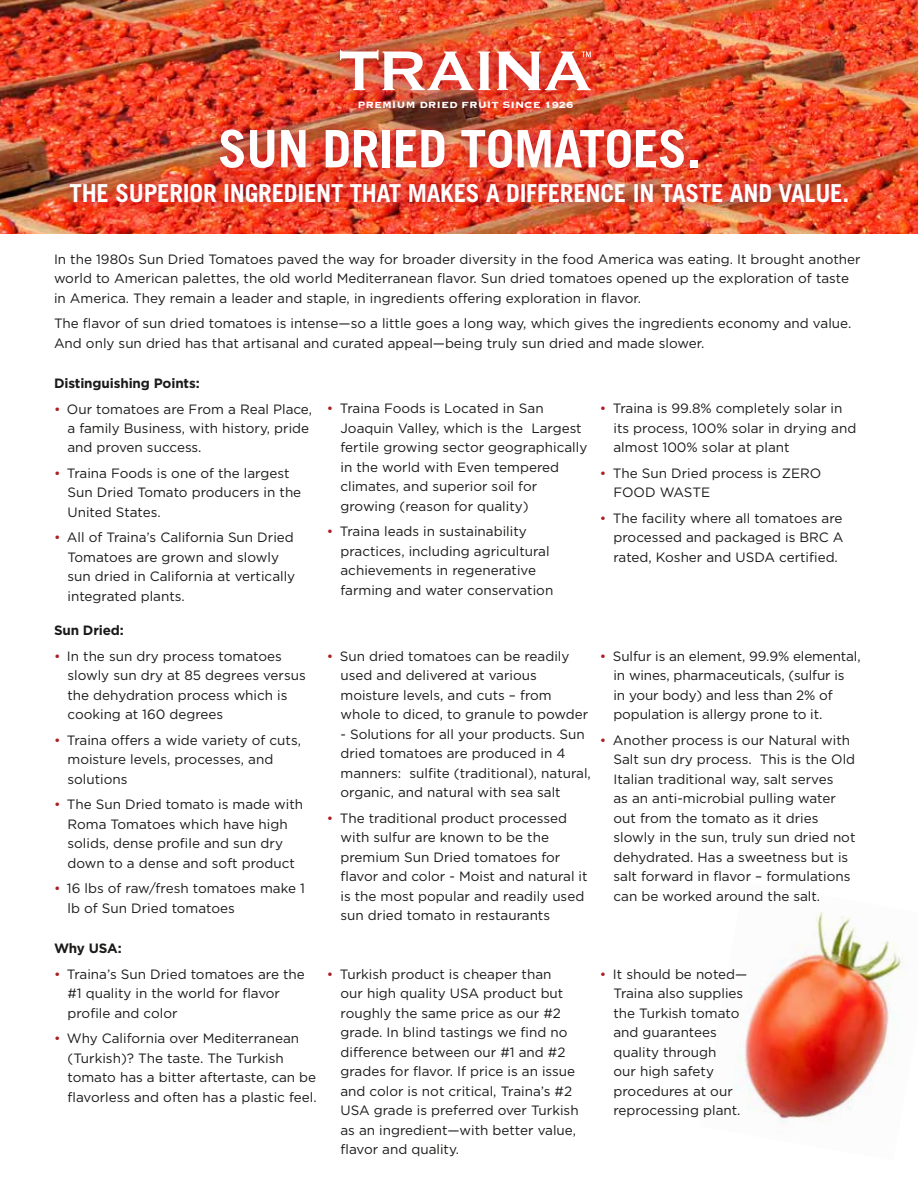
<style>
.page{position:relative;width:918px;height:1188px;background:#fff}
.page>*{position:absolute;margin:0;border:0;box-sizing:border-box;transform-origin:0 0}
.t1{font:700 51.75px "Trade Gothic";letter-spacing:-.01em;color:#fff}
.t2{font:700 24.75px "Trade Gothic";letter-spacing:-.01em;color:#fff}
.t3{font:13.5px/19.5px "Gotham";color:#1b1a19}
.t4{font:700 13.5px "Gotham";letter-spacing:-.01em;color:#1b1a19}
.t5{font:700 11.85px "Copperplate";color:#fff}
.s1{color:#ad1d22}
</style>
<div class="page">
<img style="left:0;top:0;width:918px;height:233px">
<img style="left:58px;top:117px;width:801px;height:97px">
<img style="left:321px;top:32px;width:287px;height:95px">
<img style="left:340px;top:50px;width:251px;height:40px">
<img style="left:735px;top:912px;width:170px;height:211px">
<p class="t5" style="left:358px;top:97px;width:217px">PREMIUM DRIED FRUIT SINCE 1926</p>
<h1 class="t1" style="left:218px;top:117px;width:484px">SUN DRIED TOMATOES.</h1>
<h2 class="t2" style="left:70px;top:178px;width:781px">THE SUPERIOR INGREDIENT THAT MAKES A DIFFERENCE IN TASTE AND VALUE.</h2>
<p class="t3" style="left:54px;top:249px;width:808px">In the 1980s Sun Dried Tomatoes paved the way for broader diversity in the food America was eating. It brought another world to American palettes, the old world Mediterranean flavor. Sun dried tomatoes opened up the exploration of taste in America. They remain a leader and staple, in ingredients offering exploration in flavor.</p>
<p class="t3" style="left:54px;top:313px;width:799px">The flavor of sun dried tomatoes is intense—so a little goes a long way, which gives the ingredients economy and value.<br>And only sun dried has that artisanal and curated appeal—being truly sun dried and made slower.</p>
<p class="t4" style="left:54px;top:374px;width:147px">Distinguishing Points:</p>
<p class="t3" style="left:68px;top:399px;width:246px;text-indent:-14px"><span class="s1">•</span> Our tomatoes are From a Real Place, a family Business, with history, pride and proven success.</p>
<p class="t3" style="left:68px;top:463px;width:235px;text-indent:-14px"><span class="s1">•</span> Traina Foods is one of the largest<br>Sun Dried Tomato producers in the<br>United States.</p>
<p class="t3" style="left:68px;top:528px;width:229px;text-indent:-14px"><span class="s1">•</span> All of Traina’s California Sun Dried<br>Tomatoes are grown and slowly sun dried in California at vertically integrated plants.</p>
<p class="t3" style="left:613px;top:399px;width:244px;text-indent:-14px"><span class="s1">•</span> Traina is 99.8% completely solar in its process, 100% solar in drying and almost 100% solar at plant</p>
<p class="t3" style="left:613px;top:463px;width:209px;text-indent:-14px"><span class="s1">•</span> The Sun Dried process is ZERO<br>FOOD WASTE</p>
<p class="t3" style="left:613px;top:508px;width:232px;text-align:justify;text-indent:-14px"><span class="s1">•</span> The facility where all tomatoes are processed and packaged is BRC A rated, Kosher and USDA certified.</p>
<p class="t3" style="left:340px;top:399px;width:248px;text-indent:-14px"><span class="s1">•</span> Traina Foods is Located in San Joaquin Valley, which is the Largest fertile growing sector geographically in the world with Even tempered climates, and superior soil for growing (reason for quality)</p>
<p class="t3" style="left:340px;top:522px;width:214px;text-indent:-14px"><span class="s1">•</span> Traina leads in sustainability practices, including agricultural achievements in regenerative farming and water conservation</p>
<p class="t4" style="left:54px;top:622px;width:71px">Sun Dried:</p>
<p class="t3" style="left:68px;top:646px;width:240px;text-indent:-14px"><span class="s1">•</span> In the sun dry process tomatoes slowly sun dry at 85 degrees versus the dehydration process which is cooking at 160 degrees</p>
<p class="t3" style="left:68px;top:730px;width:235px;text-indent:-14px"><span class="s1">•</span> Traina offers a wide variety of cuts, moisture levels, processes, and solutions</p>
<p class="t3" style="left:54px;top:795px;width:251px;text-align:center"><span class="s1">•</span> The Sun Dried tomato is made with<br>Roma Tomatoes which have high solids, dense profile and sun dry down to a dense and soft product</p>
<p class="t3" style="left:68px;top:879px;width:239px;text-indent:-14px"><span class="s1">•</span> 16 lbs of raw/fresh tomatoes make 1 lb of Sun Dried tomatoes</p>
<p class="t4" style="left:54px;top:939px;width:69px">Why USA:</p>
<p class="t3" style="left:68px;top:964px;width:239px;text-indent:-14px"><span class="s1">•</span> Traina’s Sun Dried tomatoes are the #1 quality in the world for flavor profile and color</p>
<p class="t3" style="left:68px;top:1028px;width:251px;text-indent:-14px"><span class="s1">•</span> Why California over Mediterranean (Turkish)? The taste. The Turkish tomato has a bitter aftertaste, can be flavorless and often has a plastic feel.</p>
<p class="t3" style="left:340px;top:646px;width:249px;text-indent:-14px"><span class="s1">•</span> Sun dried tomatoes can be readily used and delivered at various moisture levels, and cuts – from whole to diced, to granule to powder</p>
<p class="t3" style="left:340px;top:724px;width:252px">- Solutions for all your products. Sun dried tomatoes are produced in 4 manners: sulfite (traditional), natural, organic, and natural with sea salt</p>
<p class="t3" style="left:340px;top:808px;width:249px;text-indent:-14px"><span class="s1">•</span> The traditional product processed with sulfur are known to be the premium Sun Dried tomatoes for flavor and color - Moist and natural it is the most popular and readily used sun dried tomato in restaurants</p>
<p class="t3" style="left:613px;top:646px;width:249px;text-indent:-14px"><span class="s1">•</span> Sulfur is an element, 99.9% elemental, in wines, pharmaceuticals, (sulfur is<br>in your body) and less than 2% of population is allergy prone to it.</p>
<p class="t3" style="left:613px;top:730px;width:244px;text-indent:-14px"><span class="s1">•</span> Another process is our Natural with Salt sun dry process. This is the Old Italian traditional way, salt serves<br>as an anti-microbial pulling water out from the tomato as it dries slowly in the sun, truly sun dried not dehydrated. Has a sweetness but is salt forward in flavor – formulations can be worked around the salt.</p>
<p class="t3" style="left:340px;top:964px;width:240px;text-indent:-14px"><span class="s1">•</span> Turkish product is cheaper than<br>our high quality USA product but roughly the same price as our #2 grade. In blind tastings we find no difference between our #1 and #2 grades for flavor. If price is an issue and color is not critical, Traina’s #2<br>USA grade is preferred over Turkish as an ingredient—with better value, flavor and quality.</p>
<p class="t3" style="left:613px;top:964px;width:135px;text-indent:-14px"><span class="s1">•</span> It should be noted—<br>Traina also supplies the Turkish tomato and guarantees quality through<br>our high safety procedures at our reprocessing plant.</p>
</div>
